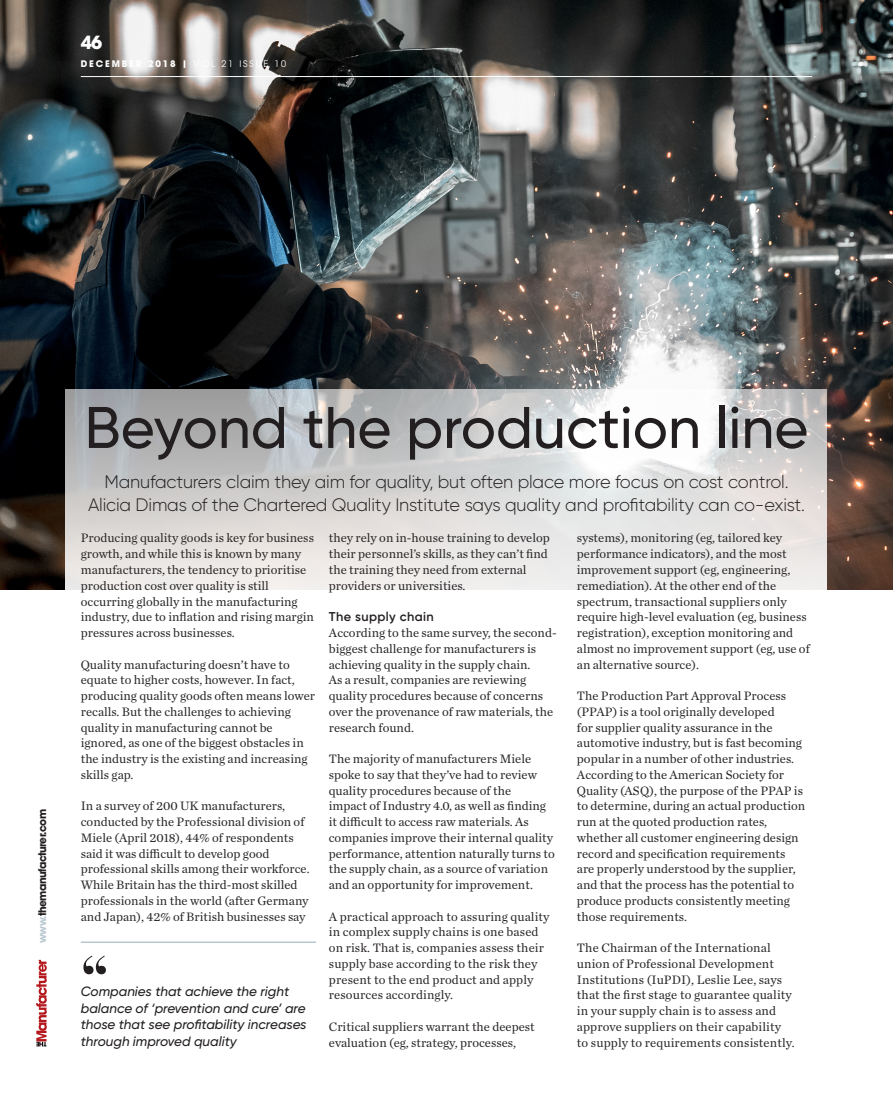
<style>
.page{position:relative;width:893px;height:1106px;background:#fff}
.page>*{position:absolute;margin:0;border:0;box-sizing:border-box;transform-origin:0 0}
.t1{font:700 60px "Didot";color:#231f20}
.t2{font:500 58.5px "Gilroy";color:#231f20}
.t3{font:300 18px "Gilroy";letter-spacing:-.01em;color:#231f20}
.t4{font:700 18px "ITC Avant Garde Std";color:#fff}
.t5{font:italic 500 13.5px/16.5px "Gilroy";color:#231f20}
.Body_text{font:12.75px/15.8px "Chronicle Text G1";color:#282526}
.Body_text-2{font:600 12.75px "Gilroy";letter-spacing:.03em;color:#231f20}
.t6{font:700 10.5px "ITC Avant Garde Std";letter-spacing:-.05em;color:#231f20}
.t7{font:700 9px "ITC Avant Garde Std";letter-spacing:.2em;color:#fff}
.s1{font-weight:400}
.s2{color:#b8c7d0}
</style>
<div class="page">
<svg style="left:36px;top:959px;width:11px;height:87px"></svg>
<img style="left:0;top:0;width:893px;height:590px">
<svg style="left:66px;top:389px;width:761px;height:201px;background:#d8d7d7"></svg>
<hr style="left:81px;top:941px;width:235px;height:2px;background:#b8c7d0">
<hr style="left:81px;top:76px;width:731px;height:1px;background:#fff">
<p class="t4" style="left:81px;top:31px;width:23px">46</p>
<p class="t7" style="left:81px;top:57px;width:207px">DECEMBER 2018 | <span class="s1">VOL 21 ISSUE 10</span></p>
<p class="t6" style="left:35px;top:943px;width:136px;rotate:-90deg"><span class="s2">www.</span>themanufacturer.com</p>
<p class="t2" style="left:85px;top:391px;width:725px">Beyond the production line</p>
<p class="t3" style="left:104px;top:471px;width:685px">Manufacturers claim they aim for quality, but often place more focus on cost control.</p>
<p class="t3" style="left:88px;top:493px;width:718px">Alicia Dimas of the Chartered Quality Institute says quality and profitability can co-exist.</p>
<p class="Body_text" style="left:81px;top:529px;width:235px">Producing quality goods is key for business growth, and while this is known by many manufacturers, the tendency to prioritise production cost over quality is still occurring globally in the manufacturing industry, due to inflation and rising margin pressures across businesses.</p>
<p class="Body_text" style="left:81px;top:655px;width:236px">Quality manufacturing doesn’t have to equate to higher costs, however. In fact, producing quality goods often means lower recalls. But the challenges to achieving quality in manufacturing cannot be ignored, as one of the biggest obstacles in the industry is the existing and increasing skills gap.</p>
<p class="Body_text" style="left:81px;top:797px;width:230px">In a survey of 200 UK manufacturers, conducted by the Professional division of Miele (April 2018), 44% of respondents said it was difficult to develop good professional skills among their workforce.<br>While Britain has the third-most skilled professionals in the world (after Germany and Japan), 42% of British businesses say</p>
<p class="Body_text" style="left:577px;top:529px;width:234px">systems), monitoring (eg, tailored key performance indicators), and the most improvement support (eg, engineering, remediation). At the other end of the spectrum, transactional suppliers only require high-level evaluation (eg, business registration), exception monitoring and almost no improvement support (eg, use of an alternative source).</p>
<p class="Body_text" style="left:577px;top:687px;width:230px">The Production Part Approval Process (PPAP) is a tool originally developed<br>for supplier quality assurance in the automotive industry, but is fast becoming popular in a number of other industries.<br>According to the American Society for Quality (ASQ), the purpose of the PPAP is to determine, during an actual production run at the quoted production rates, whether all customer engineering design record and specification requirements are properly understood by the supplier, and that the process has the potential to produce products consistently meeting those requirements.</p>
<p class="Body_text" style="left:577px;top:939px;width:219px">The Chairman of the International union of Professional Development Institutions (IuPDI), Leslie Lee, says that the first stage to guarantee quality in your supply chain is to assess and approve suppliers on their capability to supply to requirements consistently.</p>
<p class="Body_text" style="left:329px;top:529px;width:223px">they rely on in-house training to develop their personnel’s skills, as they can’t find the training they need from external providers or universities.</p>
<p class="Body_text-2" style="left:329px;top:609px;width:106px">The supply chain</p>
<p class="Body_text" style="left:329px;top:624px;width:229px">According to the same survey, the second&shy;biggest challenge for manufacturers is achieving quality in the supply chain.</p>
<p class="Body_text" style="left:329px;top:671px;width:226px">As a result, companies are reviewing quality procedures because of concerns over the provenance of raw materials, the research found.</p>
<p class="Body_text" style="left:329px;top:750px;width:228px">The majority of manufacturers Miele spoke to say that they’ve had to review quality procedures because of the<br>impact of Industry 4.0, as well as finding it difficult to access raw materials. As companies improve their internal quality performance, attention naturally turns to the supply chain, as a source of variation and an opportunity for improvement.</p>
<p class="Body_text" style="left:329px;top:907px;width:222px">A practical approach to assuring quality in complex supply chains is one based on risk. That is, companies assess their supply base according to the risk they present to the end product and apply resources accordingly.</p>
<p class="Body_text" style="left:329px;top:1018px;width:207px">Critical suppliers warrant the deepest evaluation (eg, strategy, processes,</p>
<p class="t1" style="left:81px;top:940px;width:29px">“</p>
<p class="t5" style="left:81px;top:983px;width:227px">Companies that achieve the right balance of ‘prevention and cure’ are those that see profitability increases through improved quality</p>
</div>
